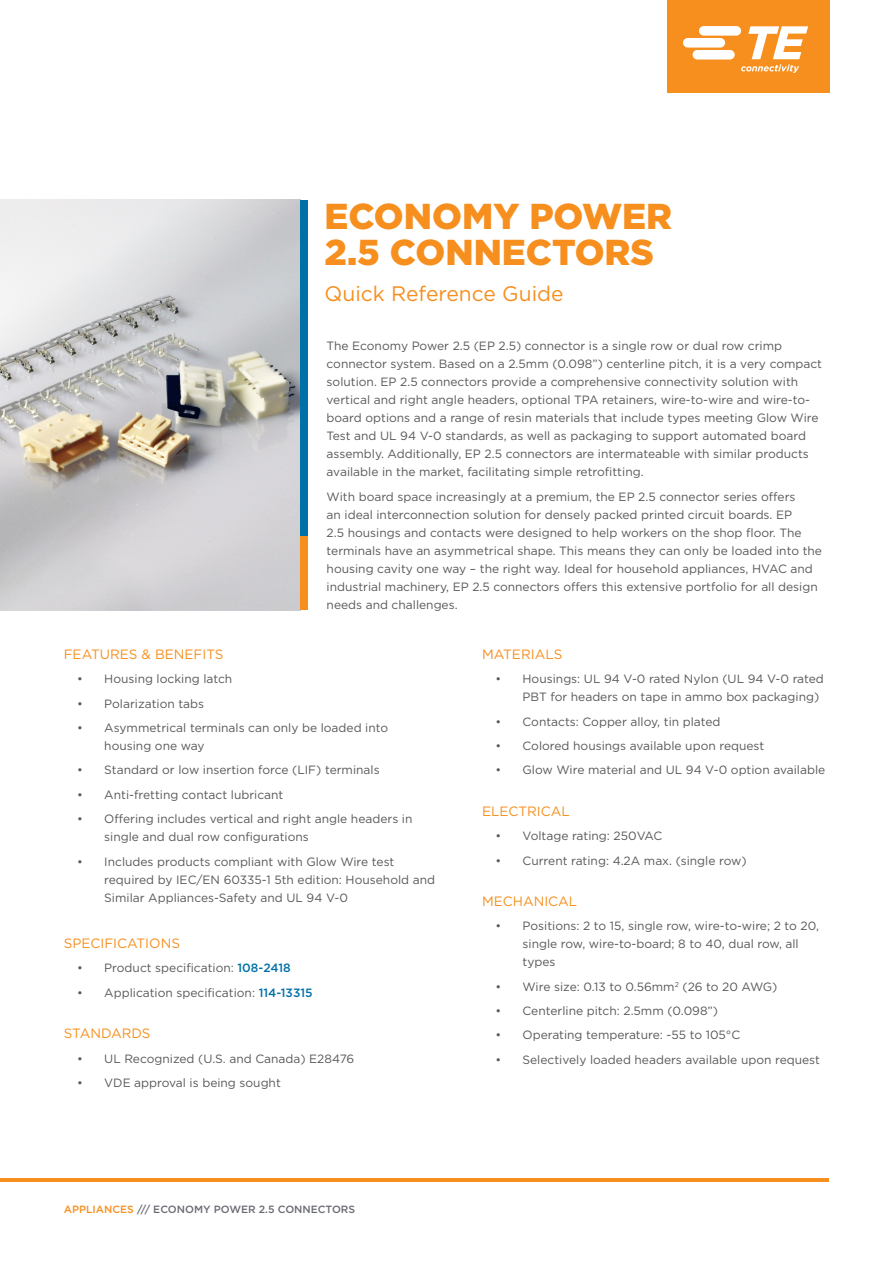
<style>
.page{position:relative;width:893px;height:1263px;background:#fff}
.page>*{position:absolute;margin:0;border:0;box-sizing:border-box;transform-origin:0 0}
.t1{font:900 36px/36px "Gotham";color:#f68f1e}
.t2{font:21px "Gotham";color:#f68f1e}
.t3{font:13.5px "Gotham";color:#f68f1e}
.t4{font:12px/18px "Gotham";color:#57585a}
.t5{font:500 10.5px "Gotham";color:#696b73}
.s1{font-weight:500;color:#0071a7}
.s2{color:#f68f1e}
</style>
<div class="page">
<img style="left:0;top:199px;width:300px;height:411px">
<hr style="left:0;top:1178px;width:829px;height:4px;background:#f68f1e">
<div style="left:300px;top:200px;width:8px;height:338px;background:#0071a7"></div>
<div style="left:300px;top:537px;width:8px;height:73px;background:#f68f1e"></div>
<div style="left:667px;top:0;width:162px;height:93px;background:#f68f1e"></div>
<svg style="left:683px;top:26px;width:125px;height:47px"></svg>
<h1 class="t1" style="left:325px;top:198px;width:349px">ECONOMY POWER<br>2.5 CONNECTORS</h1>
<h2 class="t2" style="left:325px;top:280px;width:240px">Quick Reference Guide</h2>
<p class="t4" style="left:327px;top:337px;width:497px">The Economy Power 2.5 (EP 2.5) connector is a single row or dual row crimp connector system. Based on a 2.5mm (0.098”) centerline pitch, it is a very compact solution. EP 2.5 connectors provide a comprehensive connectivity solution with vertical and right angle headers, optional TPA retainers, wire-to-wire and wire-to&shy;board options and a range of resin materials that include types meeting Glow Wire Test and UL 94 V-0 standards, as well as packaging to support automated board assembly. Additionally, EP 2.5 connectors are intermateable with similar products available in the market, facilitating simple retrofitting.</p>
<p class="t4" style="left:327px;top:487px;width:497px">With board space increasingly at a premium, the EP 2.5 connector series offers<br>an ideal interconnection solution for densely packed printed circuit boards. EP<br>2.5 housings and contacts were designed to help workers on the shop floor. The terminals have an asymmetrical shape. This means they can only be loaded into the housing cavity one way – the right way. Ideal for household appliances, HVAC and industrial machinery, EP 2.5 connectors offers this extensive portfolio for all design needs and challenges.</p>
<p class="t3" style="left:64px;top:645px;width:161px">FEATURES &amp; BENEFITS</p>
<p class="t4" style="left:77px;top:670px;width:157px">• Housing locking latch</p>
<p class="t4" style="left:77px;top:694px;width:128px">• Polarization tabs</p>
<p class="t4" style="left:104px;top:718px;width:285px;text-indent:-27px">• Asymmetrical terminals can only be loaded into housing one way</p>
<p class="t4" style="left:77px;top:761px;width:304px">• Standard or low insertion force (LIF) terminals</p>
<p class="t4" style="left:77px;top:785px;width:208px">• Anti-fretting contact lubricant</p>
<p class="t4" style="left:104px;top:810px;width:310px;text-indent:-27px">• Offering includes vertical and right angle headers in single and dual row configurations</p>
<p class="t4" style="left:104px;top:852px;width:332px;text-indent:-27px">• Includes products compliant with Glow Wire test required by IEC/EN 60335-1 5th edition: Household and<br>Similar Appliances-Safety and UL 94 V-0</p>
<p class="t3" style="left:64px;top:934px;width:118px">SPECIFICATIONS</p>
<p class="t4" style="left:77px;top:959px;width:215px">• Product specification: <span class="s1">108-2418</span></p>
<p class="t4" style="left:77px;top:983px;width:237px">• Application specification: <span class="s1">114-13315</span></p>
<p class="t3" style="left:64px;top:1025px;width:88px">STANDARDS</p>
<p class="t4" style="left:77px;top:1049px;width:279px">• UL Recognized (U.S. and Canada) E28476</p>
<p class="t4" style="left:77px;top:1073px;width:205px">• VDE approval is being sought</p>
<p class="t5" style="left:64px;top:1202px;width:293px"><span class="s2">APPLIANCES</span> /// ECONOMY POWER 2.5 CONNECTORS</p>
<p class="t3" style="left:482px;top:645px;width:82px">MATERIALS</p>
<p class="t4" style="left:522px;top:670px;width:303px;text-indent:-27px">• Housings: UL 94 V-0 rated Nylon (UL 94 V-0 rated<br>PBT for headers on tape in ammo box packaging)</p>
<p class="t4" style="left:495px;top:712px;width:227px">• Contacts: Copper alloy, tin plated</p>
<p class="t4" style="left:495px;top:736px;width:270px">• Colored housings available upon request</p>
<p class="t4" style="left:495px;top:761px;width:331px">• Glow Wire material and UL 94 V-0 option available</p>
<p class="t3" style="left:482px;top:802px;width:89px">ELECTRICAL</p>
<p class="t4" style="left:495px;top:827px;width:168px">• Voltage rating: 250VAC</p>
<p class="t4" style="left:495px;top:851px;width:253px">• Current rating: 4.2A max. (single row)</p>
<p class="t3" style="left:482px;top:892px;width:97px">MECHANICAL</p>
<p class="t4" style="left:522px;top:917px;width:298px;text-indent:-27px">• Positions: 2 to 15, single row, wire-to-wire; 2 to 20, single row, wire-to-board; 8 to 40, dual row, all types</p>
<p class="t4" style="left:495px;top:977px;width:283px">• Wire size: 0.13 to 0.56mm<sup>2</sup> (26 to 20 AWG)</p>
<p class="t4" style="left:495px;top:1001px;width:224px">• Centerline pitch: 2.5mm (0.098”)</p>
<p class="t4" style="left:495px;top:1026px;width:246px">• Operating temperature: -55 to 105°C</p>
<p class="t4" style="left:495px;top:1050px;width:326px">• Selectively loaded headers available upon request</p>
</div>
